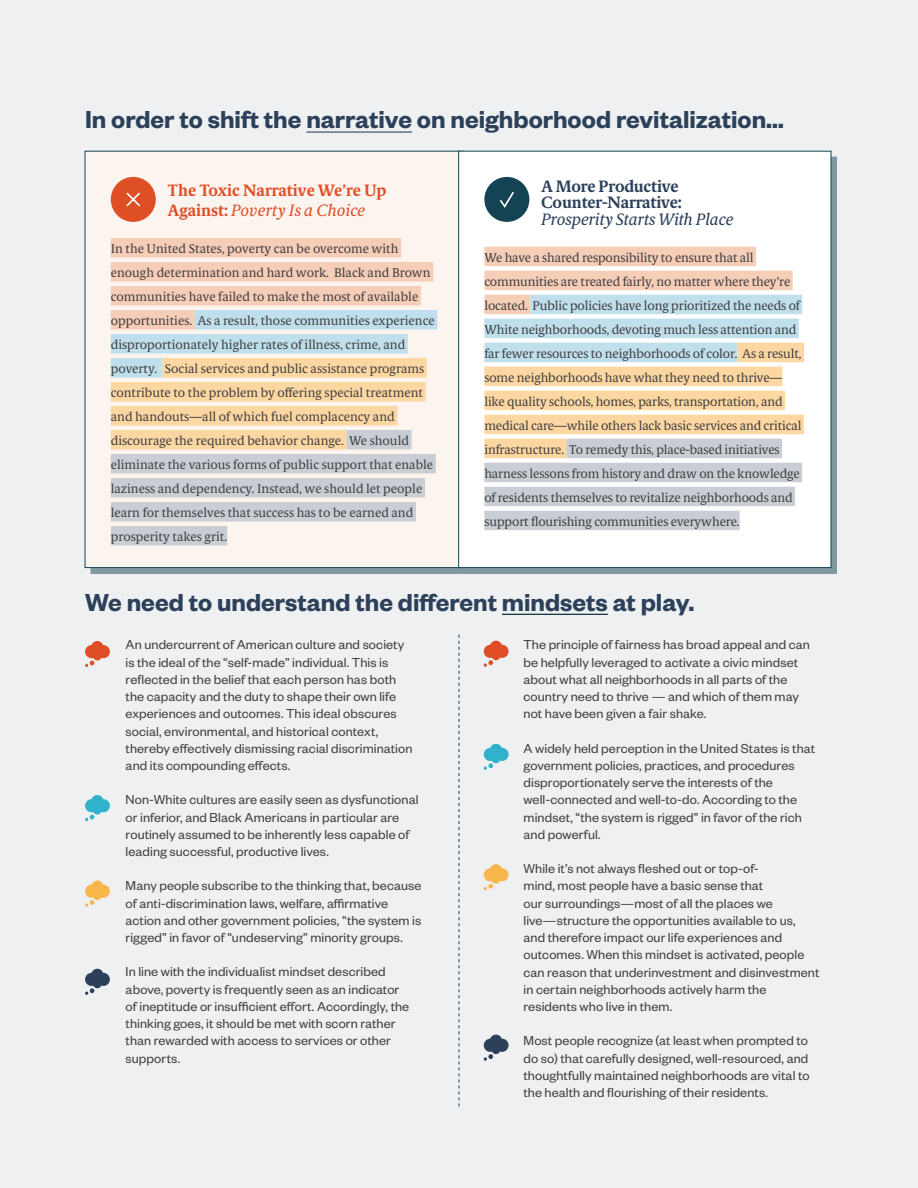
<style>
.page{position:relative;width:918px;height:1188px;background:#eef0f1}
.page>*{position:absolute;margin:0;border:0;box-sizing:border-box;transform-origin:0 0}
.H2_after_H1{font:600 27px "Founders Grotesk";color:#2c405a}
.Box_Title{font:700 16.5px/19.8px "Berlingske Serif Tx";color:#e04e26}
.t1{font:700 16.5px/16.5px "Berlingske Serif Tx";letter-spacing:-.01em;color:#2c405a}
.t2{font:italic 16.5px "Berlingske Serif Tx";letter-spacing:-.01em;color:#2c405a}
.sidebar{font:14.25px/17.2px "Founders Grotesk";letter-spacing:.005em;color:#414042}
.BOX_BODY{font:12.75px/24px "Berlingske Serif Tx";letter-spacing:-.01em;color:#414042}
.s1{font-weight:400;font-style:italic}
</style>
<div class="page">
<hr style="left:306px;top:132px;width:106px;height:1px;background:#2c405a">
<hr style="left:502px;top:614px;width:106px;height:1px;background:#072831">
<div style="left:91px;top:157px;width:746px;height:417px;background:#144453;opacity:.5"></div>
<div style="left:85px;top:151px;width:378px;height:417px;background:#fcf4ef"></div>
<div style="left:111px;top:238px;width:290px;height:19px;background:#f6cdb7"></div>
<div style="left:111px;top:262px;width:322px;height:19px;background:#f6cdb7"></div>
<div style="left:111px;top:286px;width:310px;height:19px;background:#f6cdb7"></div>
<div style="left:111px;top:310px;width:84px;height:19px;background:#f6cdb7"></div>
<div style="left:195px;top:310px;width:242px;height:19px;background:#bedfeb"></div>
<div style="left:111px;top:334px;width:297px;height:19px;background:#bedfeb"></div>
<div style="left:111px;top:358px;width:51px;height:19px;background:#bedfeb"></div>
<div style="left:162px;top:358px;width:265px;height:19px;background:#fdd7a1"></div>
<div style="left:111px;top:382px;width:315px;height:19px;background:#fdd7a1"></div>
<div style="left:111px;top:406px;width:286px;height:19px;background:#fdd7a1"></div>
<div style="left:111px;top:430px;width:235px;height:19px;background:#fdd7a1"></div>
<div style="left:346px;top:430px;width:66px;height:19px;background:#c8ced4"></div>
<div style="left:111px;top:454px;width:325px;height:19px;background:#c8ced4"></div>
<div style="left:111px;top:478px;width:314px;height:19px;background:#c8ced4"></div>
<div style="left:111px;top:502px;width:305px;height:19px;background:#c8ced4"></div>
<div style="left:111px;top:526px;width:116px;height:19px;background:#c8ced4"></div>
<div style="left:111px;top:177px;width:45px;height:45px;background:#de4f26;border-radius:50%"></div>
<svg style="left:126px;top:192px;width:14px;height:15px"></svg>
<div style="left:459px;top:151px;width:372px;height:417px;background:#fff"></div>
<div style="left:484px;top:247px;width:272px;height:19px;background:#f6cdb7"></div>
<div style="left:484px;top:271px;width:309px;height:19px;background:#f6cdb7"></div>
<div style="left:484px;top:295px;width:46px;height:19px;background:#f6cdb7"></div>
<div style="left:530px;top:295px;width:272px;height:19px;background:#bedfeb"></div>
<div style="left:484px;top:319px;width:315px;height:19px;background:#bedfeb"></div>
<div style="left:484px;top:343px;width:253px;height:19px;background:#bedfeb"></div>
<div style="left:737px;top:343px;width:67px;height:19px;background:#fdd7a1"></div>
<div style="left:484px;top:367px;width:298px;height:19px;background:#fdd7a1"></div>
<div style="left:484px;top:391px;width:301px;height:19px;background:#fdd7a1"></div>
<div style="left:484px;top:415px;width:320px;height:19px;background:#fdd7a1"></div>
<div style="left:484px;top:439px;width:82px;height:19px;background:#fdd7a1"></div>
<div style="left:566px;top:439px;width:216px;height:19px;background:#c8ced4"></div>
<div style="left:484px;top:463px;width:318px;height:19px;background:#c8ced4"></div>
<div style="left:484px;top:487px;width:311px;height:19px;background:#c8ced4"></div>
<div style="left:484px;top:511px;width:256px;height:19px;background:#c8ced4"></div>
<div style="left:484px;top:177px;width:45px;height:45px;background:#144453;border-radius:50%"></div>
<svg style="left:499px;top:191px;width:15px;height:17px"></svg>
<div style="left:458px;top:151px;width:373px;height:417px;border:1px solid #144453"></div>
<svg style="left:459px;top:635px;width:1px;height:472px"></svg>
<svg style="left:85px;top:641px;width:25px;height:26px"></svg>
<svg style="left:484px;top:641px;width:25px;height:26px"></svg>
<svg style="left:85px;top:795px;width:25px;height:26px"></svg>
<svg style="left:484px;top:744px;width:25px;height:26px"></svg>
<svg style="left:85px;top:881px;width:25px;height:26px"></svg>
<svg style="left:484px;top:864px;width:25px;height:26px"></svg>
<svg style="left:85px;top:969px;width:25px;height:26px"></svg>
<svg style="left:484px;top:1035px;width:25px;height:26px"></svg>
<p class="H2_after_H1" style="left:85px;top:102px;width:701px">In order to shift the narrative on neighborhood revitalization…</p>
<p class="Box_Title" style="left:168px;top:181px;width:221px">The Toxic Narrative We’re Up<br>Against: <span class="s1">Poverty Is a Choice</span></p>
<p class="BOX_BODY" style="left:111px;top:237px;width:325px">In the United States, poverty can be overcome with enough determination and hard work. Black and Brown communities have failed to make the most of available opportunities. As a result, those communities experience disproportionately higher rates of illness, crime, and poverty. Social services and public assistance programs contribute to the problem by offering special treatment and handouts—all of which fuel complacency and discourage the required behavior change. We should eliminate the various forms of public support that enable laziness and dependency. Instead, we should let people learn for themselves that success has to be earned and prosperity takes grit.</p>
<p class="t1" style="left:541px;top:178px;width:142px">A More Productive<br>Counter-Narrative:</p>
<p class="t2" style="left:541px;top:207px;width:194px">Prosperity Starts With Place</p>
<p class="BOX_BODY" style="left:484px;top:245px;width:319px">We have a shared responsibility to ensure that all communities are treated fairly, no matter where they’re located. Public policies have long prioritized the needs of White neighborhoods, devoting much less attention and far fewer resources to neighborhoods of color. As a result, some neighborhoods have what they need to thrive— like quality schools, homes, parks, transportation, and medical care—while others lack basic services and critical infrastructure. To remedy this, place-based initiatives harness lessons from history and draw on the knowledge of residents themselves to revitalize neighborhoods and support flourishing communities everywhere.</p>
<p class="H2_after_H1" style="left:85px;top:586px;width:611px">We need to understand the different mindsets at play.</p>
<p class="sidebar" style="left:126px;top:635px;width:288px">An undercurrent of American culture and society is the ideal of the “self-made” individual. This is reflected in the belief that each person has both the capacity and the duty to shape their own life experiences and outcomes. This ideal obscures social, environmental, and historical context, thereby effectively dismissing racial discrimination and its compounding effects.</p>
<p class="sidebar" style="left:126px;top:790px;width:294px">Non-White cultures are easily seen as dysfunctional or inferior, and Black Americans in particular are routinely assumed to be inherently less capable of leading successful, productive lives.</p>
<p class="sidebar" style="left:126px;top:876px;width:297px">Many people subscribe to the thinking that, because of anti-discrimination laws, welfare, affirmative action and other government policies, “the system is rigged” in favor of “undeserving” minority groups.</p>
<p class="sidebar" style="left:126px;top:962px;width:285px">In line with the individualist mindset described above, poverty is frequently seen as an indicator of ineptitude or insufficient effort. Accordingly, the thinking goes, it should be met with scorn rather than rewarded with access to services or other supports.</p>
<p class="sidebar" style="left:524px;top:635px;width:288px">The principle of fairness has broad appeal and can be helpfully leveraged to activate a civic mindset about what all neighborhoods in all parts of the country need to thrive — and which of them may not have been given a fair shake.</p>
<p class="sidebar" style="left:524px;top:739px;width:293px">A widely held perception in the United States is that government policies, practices, and procedures disproportionately serve the interests of the well-connected and well-to-do. According to the mindset, “the system is rigged” in favor of the rich and powerful.</p>
<p class="sidebar" style="left:524px;top:859px;width:297px">While it’s not always fleshed out or top-of-<br>mind, most people have a basic sense that<br>our surroundings—most of all the places we live—structure the opportunities available to us, and therefore impact our life experiences and outcomes. When this mindset is activated, people can reason that underinvestment and disinvestment in certain neighborhoods actively harm the residents who live in them.</p>
<p class="sidebar" style="left:524px;top:1031px;width:288px;text-align:justify">Most people recognize (at least when prompted to do so) that carefully designed, well-resourced, and thoughtfully maintained neighborhoods are vital to the health and flourishing of their residents.</p>
</div>
